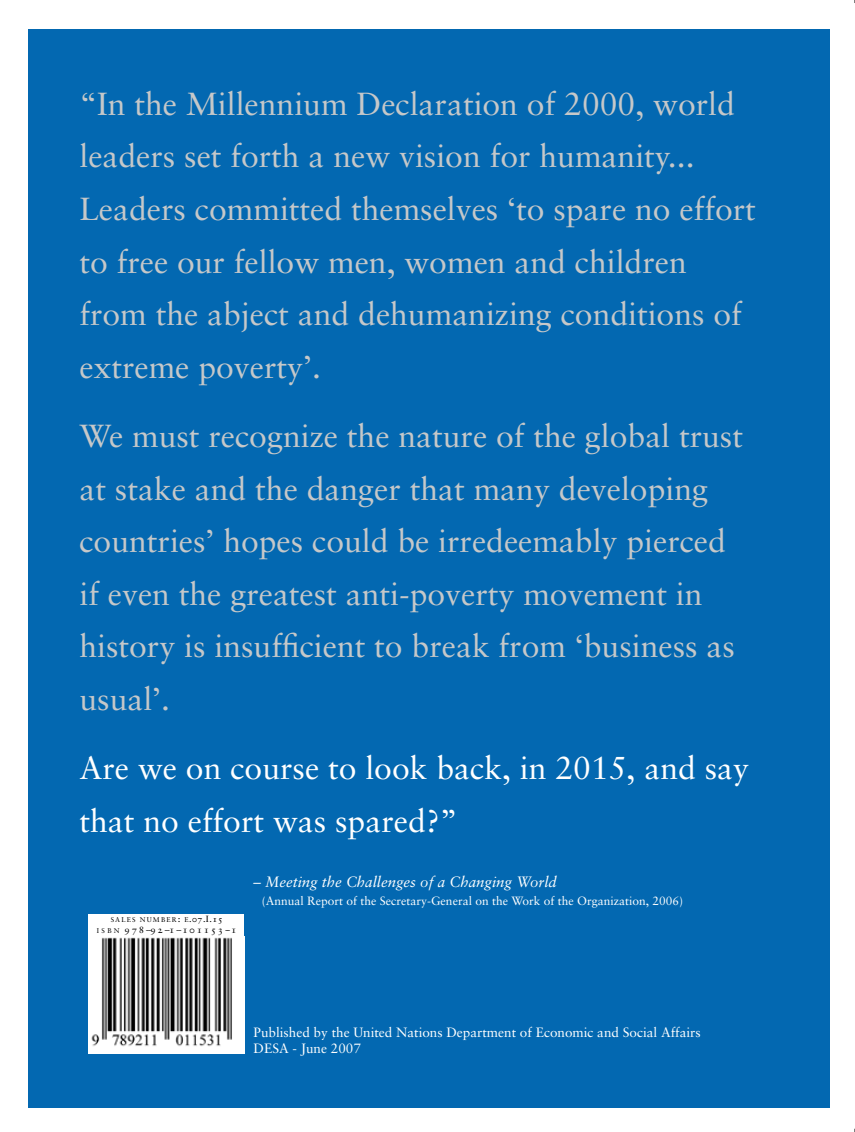
<style>
.page{position:relative;width:855px;height:1132px;background:#fff}
.page>*{position:absolute;margin:0;border:0;box-sizing:border-box;transform-origin:0 0}
.t1{font:31.95px/52.5px "Sabon";color:#c6c8c9}
.t2{font:31.95px/52.5px "Sabon";color:#fff}
.t3{font:italic 15px "Sabon";color:#fff}
.t4{font:13.5px/16.2px "Sabon";color:#fff}
.t5{font:12px "Sabon";color:#fff}
.t6{font:9.75px "Sabon Roman SC";letter-spacing:.17em;color:#000}
.t7{font:6.9px "Sabon Roman SC";letter-spacing:.17em;color:#000}
.s1{font-size:9.75px}
.s2{font-size:9px}
.s3{font-size:6.9px}
</style>
<div class="page">
<div style="left:28px;top:29px;width:801px;height:1078px;background:#0368b1"></div>
<div style="left:88px;top:913px;width:156px;height:26px;background:#fff"></div>
<img style="left:88px;top:937px;width:156px;height:116px">
<p class="t1" style="left:79px;top:77px;width:678px">“In the Millennium Declaration of 2000, world leaders set forth a new vision for humanity...<br>Leaders committed themselves ‘to spare no effort to free our fellow men, women and children from the abject and dehumanizing conditions of extreme poverty’.</p>
<p class="t1" style="left:79px;top:409px;width:665px">We must recognize the nature of the global trust at stake and the danger that many developing countries’ hopes could be irredeemably pierced if even the greatest anti-poverty movement in history is insufficient to break from ‘business as usual’.</p>
<p class="t2" style="left:79px;top:741px;width:671px">Are we on course to look back, in 2015, and say that no effort was spared?”</p>
<p class="t3" style="left:253px;top:872px;width:305px">– Meeting the Challenges of a Changing World</p>
<p class="t5" style="left:262px;top:893px;width:423px">(Annual Report of the Secretary-General on the Work of the Organization, 2006)</p>
<p class="t7" style="left:111px;top:914px;width:113px">SALES NUMBER<span class="s1">:</span> E<span class="s2">.07.I.15</span></p>
<p class="t6" style="left:97px;top:923px;width:141px"><span class="s3">I S B N</span> 978--92--1-- 101153-- 1</p>
<p class="t4" style="left:253px;top:1023px;width:449px">Published by the United Nations Department of Economic and Social Affairs<br>DESA - June 2007</p>
</div>
